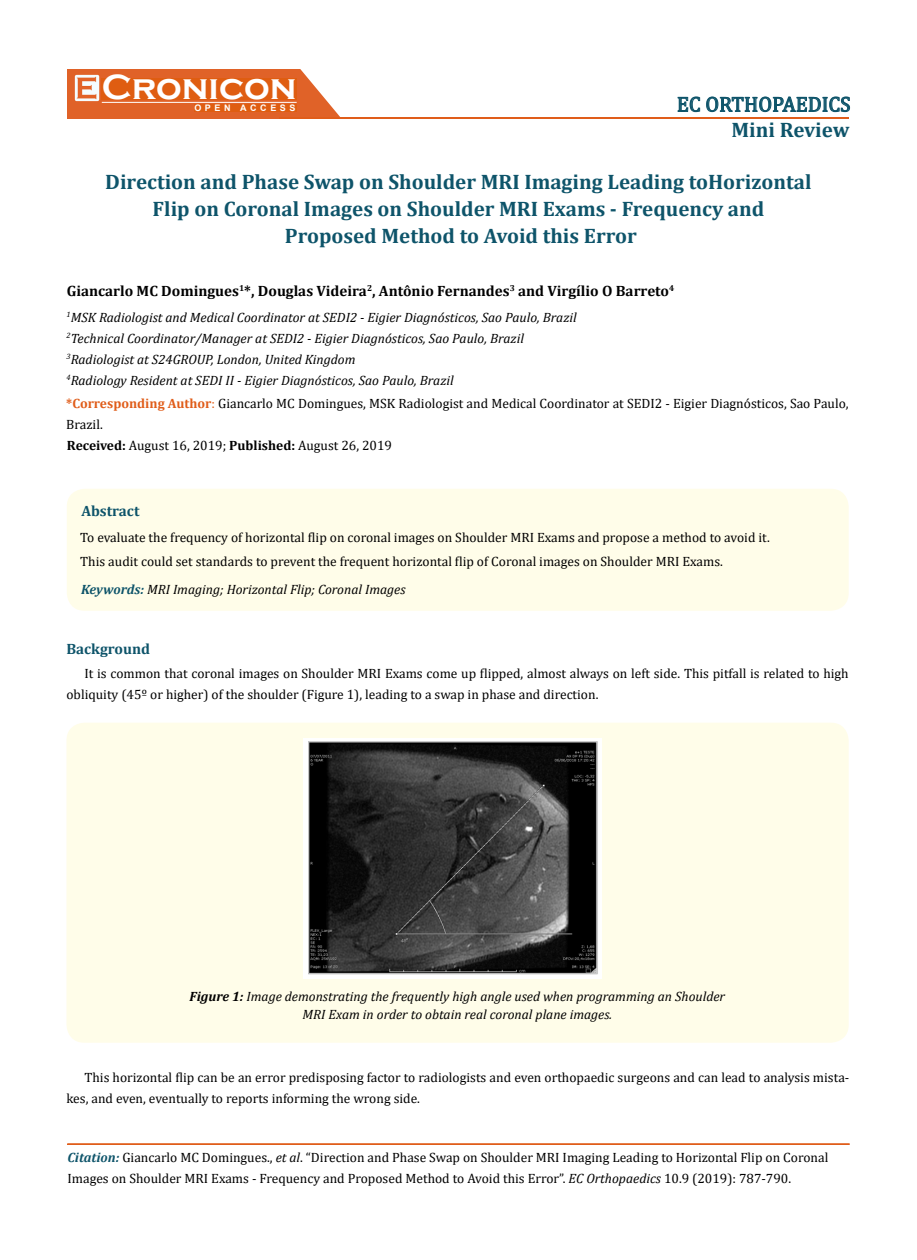
<style>
.page{position:relative;width:917px;height:1260px;background:#fff}
.page>*{position:absolute;margin:0;border:0;box-sizing:border-box;transform-origin:0 0}
.t1{font:700 36px "Copperplate Gothic";color:#fff}
.t2{font:700 21px/27px "Cambria";color:#0e546a;text-align:center}
.t3{font:21px "Cambria";color:#0e546a}
.t4{font:700 15px "Cambria";color:#000}
.t5{font:700 15px "Cambria";color:#0e546a}
.t6{font:13.5px/21px "Cambria";color:#000}
.t7{font:italic 13.5px/21px "Cambria";color:#000}
.t8{font:700 9px "Arial";letter-spacing:.4em;color:#fff}
.s1{font-weight:700;color:#e05d1a}
.s2{color:#e05d1a}
.s3{font-weight:700}
.s4{font-weight:700;color:#0e546a}
.s5{font-weight:700;font-style:italic;color:#0e546a}
.s6{font-style:italic}
</style>
<div class="page">
<div style="left:67px;top:70px;width:290px;height:49px;background:#e06228"></div>
<svg style="left:300px;top:69px;width:90px;height:49px"></svg>
<img style="left:75px;top:75px;width:24px;height:26px">
<div style="left:102px;top:79px;width:195px;height:21px;background:#df5d11"></div>
<div style="left:194px;top:105px;width:103px;height:7px;background:#df5d11"></div>
<svg style="left:677px;top:97px;width:173px;height:15px"></svg>
<hr style="left:102px;top:102px;width:194px;height:1px;background:#fff">
<hr style="left:279px;top:118px;width:569px;height:1px;background:#e05d1a">
<div style="left:67px;top:1144px;width:782px;height:1px;border:1px solid #e05d1a"></div>
<div style="left:67px;top:489px;width:781px;height:122px;background:#fffde9;border-radius:18px"></div>
<div style="left:66px;top:723px;width:782px;height:320px;background:#fffde9;border-radius:18px"></div>
<img style="left:303px;top:738px;width:298px;height:240px">
<h1 class="t1" style="left:102px;top:68px;width:196px">Cronicon</h1>
<p class="t8" style="left:194px;top:102px;width:103px">OPEN ACCESS</p>
<h2 class="t3" style="left:676px;top:92px;width:175px">EC ORTHOPAEDICS</h2>
<h2 class="t2" style="left:731px;top:116px;width:120px">Mini Review</h2>
<h2 class="t2" style="left:105px;top:168px;width:708px">Direction and Phase Swap on Shoulder MRI Imaging Leading toHorizontal<br>Flip on Coronal Images on Shoulder MRI Exams - Frequency and<br>Proposed Method to Avoid this Error</h2>
<p class="t4" style="left:67px;top:281px;width:609px">Giancarlo MC Domingues<sup>1</sup>*, Douglas Videira<sup>2</sup>, Antônio Fernandes<sup>3</sup> and Virgílio O Barreto<sup>4</sup></p>
<p class="t7" style="left:67px;top:306px;width:511px"><sup>1</sup>MSK Radiologist and Medical Coordinator at SEDI2 - Eigier Diagnósticos, Sao Paulo, Brazil <sup>2</sup>Technical Coordinator/Manager at SEDI2 - Eigier Diagnósticos, Sao Paulo, Brazil <sup>3</sup>Radiologist at S24GROUP, London, United Kingdom<br><sup>4</sup>Radiology Resident at SEDI II - Eigier Diagnósticos, Sao Paulo, Brazil</p>
<p class="t6" style="left:66px;top:392px;width:783px"><span class="s1">*Corresponding Author</span><span class="s2">:</span> Giancarlo MC Domingues, MSK Radiologist and Medical Coordinator at SEDI2 - Eigier Diagnósticos, Sao Paulo,<br>Brazil.<br><span class="s3">Received:</span> August 16, 2019; <span class="s3">Published:</span> August 26, 2019</p>
<p class="t5" style="left:81px;top:500px;width:60px">Abstract</p>
<p class="t6" style="left:80px;top:526px;width:691px;line-height:24px">To evaluate the frequency of horizontal flip on coronal images on Shoulder MRI Exams and propose a method to avoid it.<br>This audit could set standards to prevent the frequent horizontal flip of Coronal images on Shoulder MRI Exams.</p>
<p class="t7" style="left:81px;top:578px;width:326px"><span class="s4">Keywords:</span> MRI Imaging; Horizontal Flip; Coronal Images</p>
<p class="t5" style="left:66px;top:638px;width:85px">Background</p>
<p class="t6" style="left:66px;top:662px;width:783px;text-indent:18px">It is common that coronal images on Shoulder MRI Exams come up flipped, almost always on left side. This pitfall is related to high obliquity (45º or higher) of the shoulder (Figure 1), leading to a swap in phase and direction.</p>
<p class="t7" style="left:189px;top:987px;width:537px;line-height:18px;text-align:center"><span class="s3">Figure 1:</span> Image demonstrating the frequently high angle used when programming an Shoulder<br>MRI Exam in order to obtain real coronal plane images.</p>
<p class="t6" style="left:66px;top:1066px;width:784px;text-indent:18px">This horizontal flip can be an error predisposing factor to radiologists and even orthopaedic surgeons and can lead to analysis mista&shy;kes, and even, eventually to reports informing the wrong side.</p>
<p class="t6" style="left:67px;top:1147px;width:762px"><span class="s5">Citation:</span> Giancarlo MC Domingues., <span class="s6">et al</span>. “Direction and Phase Swap on Shoulder MRI Imaging Leading to Horizontal Flip on Coronal<br>Images on Shoulder MRI Exams - Frequency and Proposed Method to Avoid this Error”. <span class="s6">EC Orthopaedics</span> 10.9 (2019): 787-790.</p>
</div>
